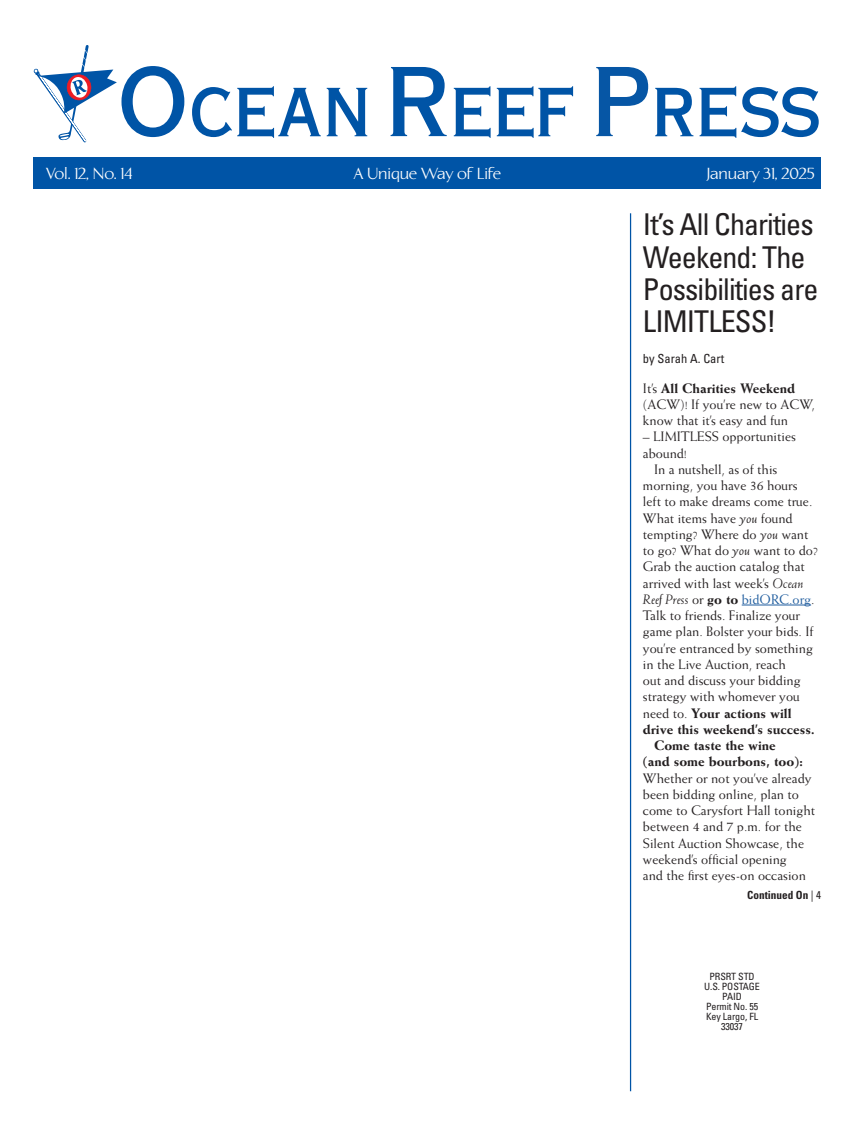
<style>
.page{position:relative;width:855px;height:1125px;background:#fff}
.page>*{position:absolute;margin:0;border:0;box-sizing:border-box;transform-origin:0 0}
.Header_main{font:condensed 30px/32.5px "Univers LT Std";letter-spacing:-.03em;color:#231f20}
.Masthead_Copy{font:16.25px "Linotype Aperto";letter-spacing:-.01em;color:#fff}
.Body_text_main{font:13.75px/16.2px "Weiss Std";color:#231f20}
.Body_text_first{font:13.75px/16.2px "Weiss Std";color:#231f20}
.Byline{font:condensed 12.5px "Univers LT Std";color:#231f20}
.Jump_to_page{font:700 condensed 11.25px "Univers LT Std";color:#231f20}
.Mail_indicia{font:condensed 10px "Univers LT Std";letter-spacing:-.01em;color:#231f20}
.s1{font-weight:800}
.s2{font-style:italic}
.s3{color:#215e9f}
.s4{font-weight:400}
</style>
<div class="page">
<svg style="left:34px;top:45px;width:150px;height:97px"></svg>
<svg style="left:192px;top:86px;width:129px;height:52px"></svg>
<svg style="left:327px;top:88px;width:40px;height:48px"></svg>
<svg style="left:391px;top:67px;width:56px;height:69px"></svg>
<svg style="left:454px;top:86px;width:37px;height:52px"></svg>
<svg style="left:497px;top:86px;width:76px;height:52px"></svg>
<svg style="left:596px;top:67px;width:52px;height:69px"></svg>
<svg style="left:655px;top:88px;width:38px;height:48px"></svg>
<svg style="left:700px;top:86px;width:119px;height:52px"></svg>
<div style="left:34px;top:158px;width:787px;height:31px;background:#0054a6"></div>
<hr style="left:742px;top:605px;width:69px;height:1px;background:#215e9f">
<hr style="left:630px;top:213px;width:1px;height:878px;background:#0054a6">
<p class="Masthead_Copy" style="left:46px;top:164px;width:88px">Vol. 12, No. 14</p>
<p class="Masthead_Copy" style="left:354px;top:164px;width:149px">A Unique Way of Life</p>
<p class="Masthead_Copy" style="left:706px;top:164px;width:110px">January 31, 2025</p>
<p class="Header_main" style="left:643px;top:208px;width:177px">It’s All Charities<br>Weekend: The<br>Possibilities are<br>LIMITLESS!</p>
<p class="Byline" style="left:643px;top:350px;width:83px">by Sarah A. Cart</p>
<p class="Body_text_first" style="left:643px;top:380px;width:173px">It’s <span class="s1">All Charities Weekend </span>(ACW)! If you’re new to ACW, know that it’s easy and fun</p>
<p class="Body_text_first" style="left:643px;top:428px;width:155px">– LIMITLESS opportunities abound!</p>
<p class="Body_text_main" style="left:643px;top:461px;width:176px;text-indent:11px">In a nutshell, as of this morning, you have 36 hours left to make dreams come true.<br>What items have <span class="s2">you</span> found tempting? Where do <span class="s2">you</span> want to go? What do <span class="s2">you</span> want to do?<br>Grab the auction catalog that arrived with last week’s <span class="s2">Ocean<br>Reef Press</span> or <span class="s1">go to</span> <span class="s3">bidORC.org</span>.<br>Talk to friends. Finalize your game plan. Bolster your bids. If you’re entranced by something in the Live Auction, reach<br>out and discuss your bidding strategy with whomever you need to. <span class="s1">Your actions will drive this weekend’s success.</span></p>
<p class="Body_text_main" style="left:643px;top:737px;width:174px;text-indent:11px"><span class="s1">Come taste the wine<br>(and some bourbons, too):<br></span>Whether or not you’ve already been bidding online, plan to come to Carysfort Hall tonight between 4 and 7 p.m. for the<br>Silent Auction Showcase, the weekend’s official opening<br>and the first eyes-on occasion</p>
<p class="Jump_to_page" style="left:747px;top:888px;width:76px">Continued On <span class="s4">| 4</span></p>
<p class="Mail_indicia" style="left:709px;top:970px;width:47px">PRSRT STD</p>
<p class="Mail_indicia" style="left:704px;top:980px;width:57px">U.S. POSTAGE</p>
<p class="Mail_indicia" style="left:722px;top:990px;width:21px">PAID</p>
<p class="Mail_indicia" style="left:706px;top:1000px;width:54px">Permit No. 55</p>
<p class="Mail_indicia" style="left:706px;top:1010px;width:54px">Key Largo, FL</p>
<p class="Mail_indicia" style="left:721px;top:1020px;width:23px">33037</p>
</div>
